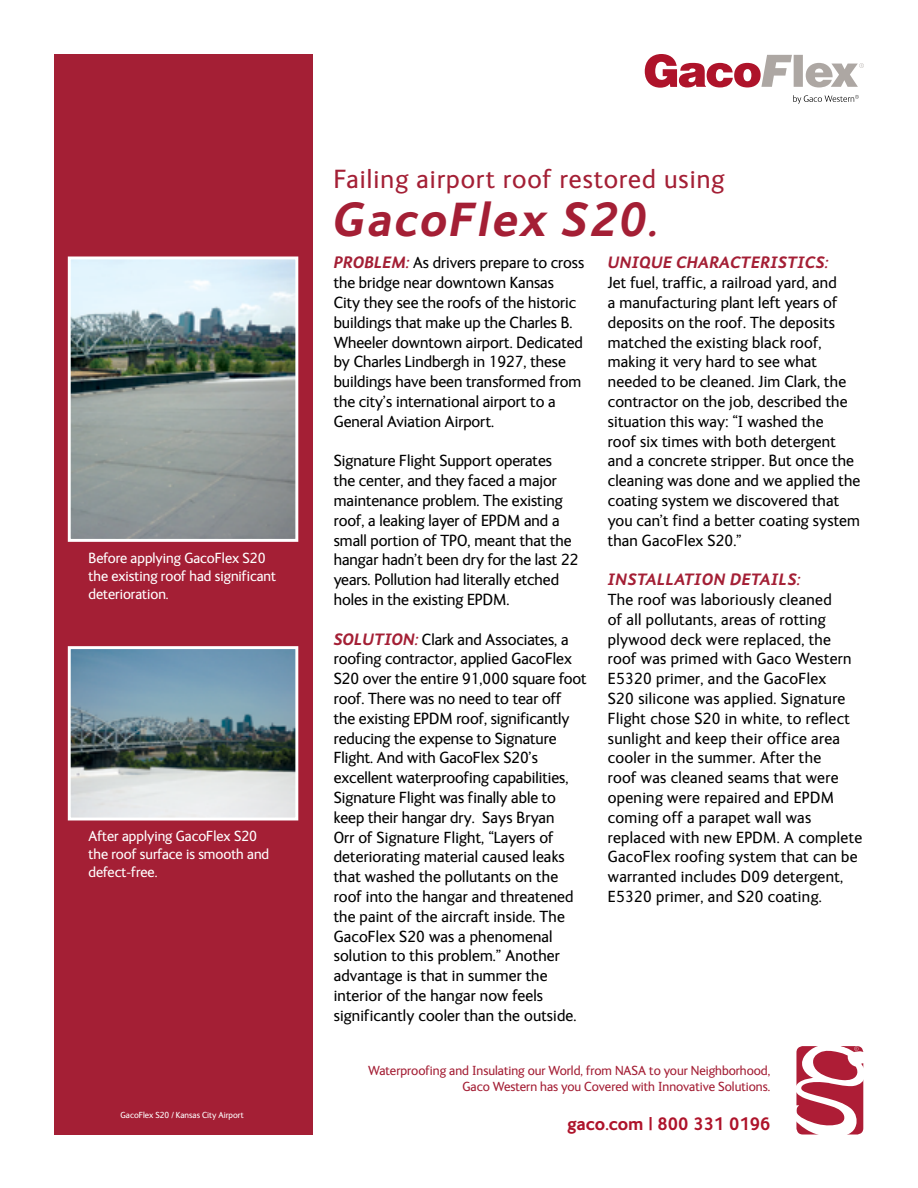
<style>
.page{position:relative;width:918px;height:1188px;background:#fff}
.page>*{position:absolute;margin:0;border:0;box-sizing:border-box;transform-origin:0 0}
.t1{font:italic 700 48px "FS Ingrid";letter-spacing:.04em;color:#a41f35}
.t2{font:27px "FS Ingrid";letter-spacing:.04em;color:#a41f35}
.t3{font:700 18px "FS Ingrid";color:#ae132a}
.t4{font:16.5px/19.8px "FS Ingrid";letter-spacing:.01em;color:#000}
.t5{font:italic 700 16.5px "FS Ingrid";letter-spacing:.01em;color:#a41f35}
.t6{font:15px/18px "FS Ingrid";color:#fff}
.t7{font:13.5px/16.2px "FS Ingrid";color:#a41f35;text-align:right}
.t8{font:9px "FS Ingrid";color:#fff}
.s1{font-weight:700;font-style:italic;color:#a41f35}
</style>
<div class="page">
<div style="left:54px;top:54px;width:258px;height:1081px;background:#a41f35"></div>
<img style="left:67px;top:256px;width:232px;height:286px">
<svg style="left:67px;top:646px;width:232px;height:175px;background:#8da0a9"></svg>
<svg style="left:796px;top:1046px;width:68px;height:89px"></svg>
<svg style="left:793px;top:95px;width:66px;height:9px"></svg>
<svg style="left:645px;top:54px;width:219px;height:34px"></svg>
<p class="t6" style="left:89px;top:549px;width:189px">Before applying GacoFlex S20 the existing roof had significant deterioration.</p>
<p class="t6" style="left:89px;top:828px;width:182px">After applying GacoFlex S20 the roof surface is smooth and defect-free.</p>
<p class="t8" style="left:121px;top:1110px;width:125px">GacoFlex S20 / Kansas City Airport</p>
<h2 class="t2" style="left:334px;top:164px;width:392px">Failing airport roof restored using</h2>
<h1 class="t1" style="left:334px;top:192px;width:326px">GacoFlex S20.</h1>
<p class="t4" style="left:334px;top:253px;width:252px"><span class="s1">PROBLEM:</span> As drivers prepare to cross the bridge near downtown Kansas City they see the roofs of the historic buildings that make up the Charles B.<br>Wheeler downtown airport. Dedicated by Charles Lindbergh in 1927, these buildings have been transformed from the city’s international airport to a General Aviation Airport.</p>
<p class="t4" style="left:334px;top:451px;width:246px">Signature Flight Support operates<br>the center, and they faced a major maintenance problem. The existing roof, a leaking layer of EPDM and a small portion of TPO, meant that the hangar hadn’t been dry for the last 22 years. Pollution had literally etched holes in the existing EPDM.</p>
<p class="t4" style="left:334px;top:629px;width:254px"><span class="s1">SOLUTION:</span> Clark and Associates, a roofing contractor, applied GacoFlex S20 over the entire 91,000 square foot roof. There was no need to tear off the existing EPDM roof, significantly reducing the expense to Signature Flight. And with GacoFlex S20’s excellent waterproofing capabilities, Signature Flight was finally able to keep their hangar dry. Says Bryan<br>Orr of Signature Flight, “Layers of deteriorating material caused leaks that washed the pollutants on the roof into the hangar and threatened the paint of the aircraft inside. The GacoFlex S20 was a phenomenal solution to this problem.” Another advantage is that in summer the interior of the hangar now feels significantly cooler than the outside.</p>
<p class="t5" style="left:608px;top:253px;width:222px">UNIQUE CHARACTERISTICS:</p>
<p class="t4" style="left:608px;top:273px;width:254px">Jet fuel, traffic, a railroad yard, and<br>a manufacturing plant left years of deposits on the roof. The deposits matched the existing black roof, making it very hard to see what needed to be cleaned. Jim Clark, the contractor on the job, described the situation this way: “I washed the<br>roof six times with both detergent and a concrete stripper. But once the cleaning was done and we applied the coating system we discovered that you can’t find a better coating system than GacoFlex S20.”</p>
<p class="t5" style="left:608px;top:570px;width:194px">INSTALLATION DETAILS:</p>
<p class="t4" style="left:608px;top:590px;width:256px">The roof was laboriously cleaned<br>of all pollutants, areas of rotting plywood deck were replaced, the roof was primed with Gaco Western E5320 primer, and the GacoFlex<br>S20 silicone was applied. Signature Flight chose S20 in white, to reflect sunlight and keep their office area cooler in the summer. After the<br>roof was cleaned seams that were opening were repaired and EPDM coming off a parapet wall was replaced with new EPDM. A complete GacoFlex roofing system that can be warranted includes D09 detergent, E5320 primer, and S20 coating.</p>
<p class="t7" style="left:368px;top:1062px;width:404px">Waterproofing and Insulating our World, from NASA to your Neighborhood,<br>Gaco Western has you Covered with Innovative Solutions.</p>
<p class="t3" style="left:568px;top:1113px;width:204px">gaco.com | 800 331 0196</p>
</div>
